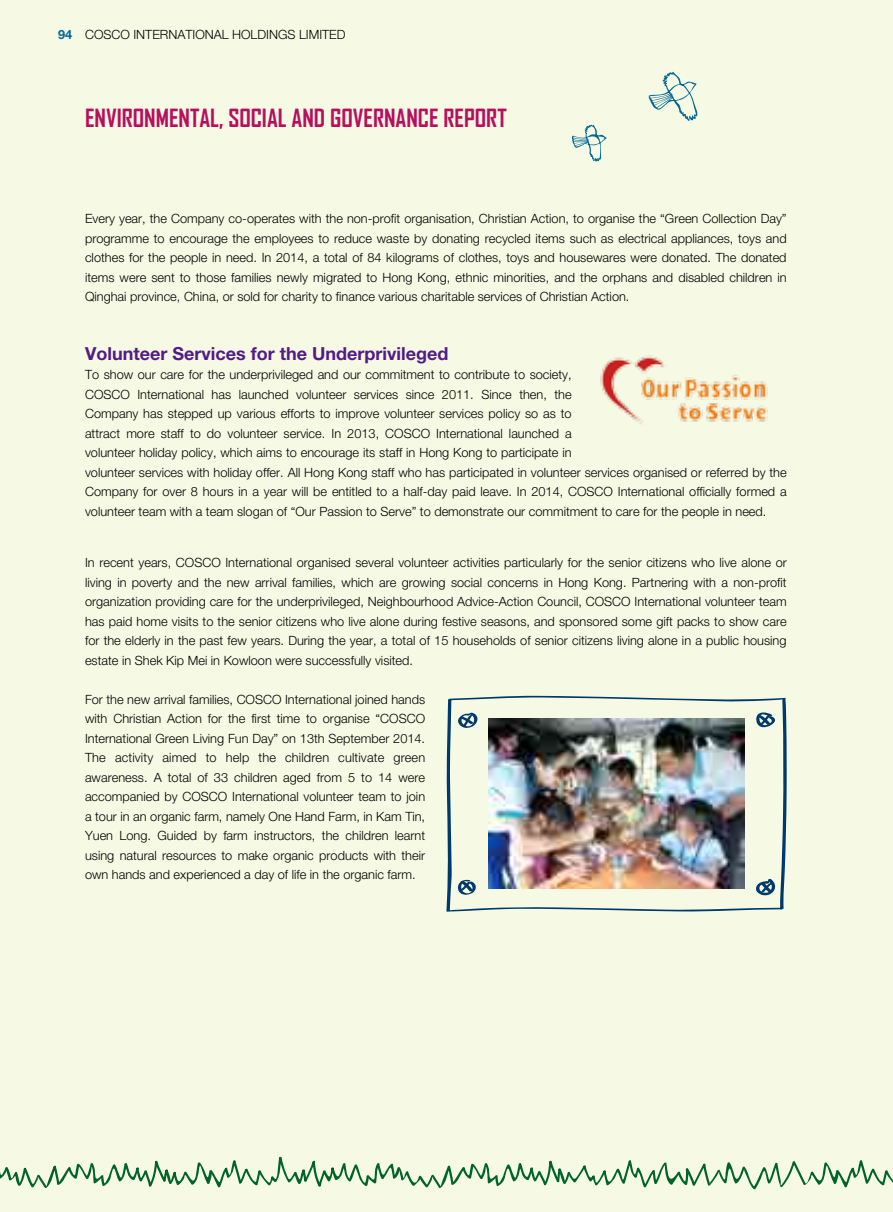
<style>
.page{position:relative;width:893px;height:1212px;background:#f6f9e4}
.page>*{position:absolute;margin:0;border:0;box-sizing:border-box;transform-origin:0 0}
.t1{font:700 24px "Agency FB";color:#b70e5e}
.t2{font:700 18px "Helvetica Neue LT Std";color:#541b86}
.t3{font:300 12.75px/19.5px "Helvetica Neue LT Std";color:#000;text-align:justify}
.s1{font-weight:700;color:#006896}
</style>
<div class="page">
<svg style="left:648px;top:72px;width:50px;height:49px"></svg>
<svg style="left:572px;top:125px;width:35px;height:37px"></svg>
<svg style="left:0;top:1156px;width:893px;height:34px"></svg>
<svg style="left:446px;top:696px;width:341px;height:216px"></svg>
<svg style="left:754px;top:878px;width:23px;height:18px"></svg>
<svg style="left:457px;top:879px;width:19px;height:16px"></svg>
<svg style="left:456px;top:712px;width:23px;height:16px"></svg>
<svg style="left:755px;top:712px;width:21px;height:16px"></svg>
<img style="left:489px;top:719px;width:255px;height:170px">
<img style="left:600px;top:355px;width:168px;height:69px">
<p class="t3" style="left:58px;top:25px;width:289px"><span class="s1">94</span> COSCO INTERNATIONAL HOLDINGS LIMITED</p>
<h1 class="t1" style="left:85px;top:104px;width:423px">ENVIRONMENTAL, SOCIAL AND GOVERNANCE REPORT</h1>
<p class="t3" style="left:85px;top:209px;width:703px">Every year, the Company co-operates with the non-profit organisation, Christian Action, to organise the “Green Collection Day” programme to encourage the employees to reduce waste by donating recycled items such as electrical appliances, toys and clothes for the people in need. In 2014, a total of 84 kilograms of clothes, toys and housewares were donated. The donated items were sent to those families newly migrated to Hong Kong, ethnic minorities, and the orphans and disabled children in Qinghai province, China, or sold for charity to finance various charitable services of Christian Action.</p>
<h2 class="t2" style="left:85px;top:342px;width:365px">Volunteer Services for the Underprivileged</h2>
<p class="t3" style="left:85px;top:365px;width:703px;text-align:left">To show our care for the underprivileged and our commitment to contribute to society,<br>COSCO International has launched volunteer services since 2011. Since then, the<br>Company has stepped up various efforts to improve volunteer services policy so as to<br>attract more staff to do volunteer service. In 2013, COSCO International launched a<br>volunteer holiday policy, which aims to encourage its staff in Hong Kong to participate in<br>volunteer services with holiday offer. All Hong Kong staff who has participated in volunteer services organised or referred by the Company for over 8 hours in a year will be entitled to a half-day paid leave. In 2014, COSCO International officially formed a volunteer team with a team slogan of “Our Passion to Serve” to demonstrate our commitment to care for the people in need.</p>
<p class="t3" style="left:85px;top:553px;width:703px">In recent years, COSCO International organised several volunteer activities particularly for the senior citizens who live alone or living in poverty and the new arrival families, which are growing social concerns in Hong Kong. Partnering with a non-profit organization providing care for the underprivileged, Neighbourhood Advice-Action Council, COSCO International volunteer team has paid home visits to the senior citizens who live alone during festive seasons, and sponsored some gift packs to show care for the elderly in the past few years. During the year, a total of 15 households of senior citizens living alone in a public housing estate in Shek Kip Mei in Kowloon were successfully visited.</p>
<p class="t3" style="left:85px;top:689px;width:342px">For the new arrival families, COSCO International joined hands with Christian Action for the first time to organise “COSCO International Green Living Fun Day” on 13th September 2014.<br>The activity aimed to help the children cultivate green awareness. A total of 33 children aged from 5 to 14 were accompanied by COSCO International volunteer team to join a tour in an organic farm, namely One Hand Farm, in Kam Tin, Yuen Long. Guided by farm instructors, the children learnt using natural resources to make organic products with their own hands and experienced a day of life in the organic farm.</p>
</div>
